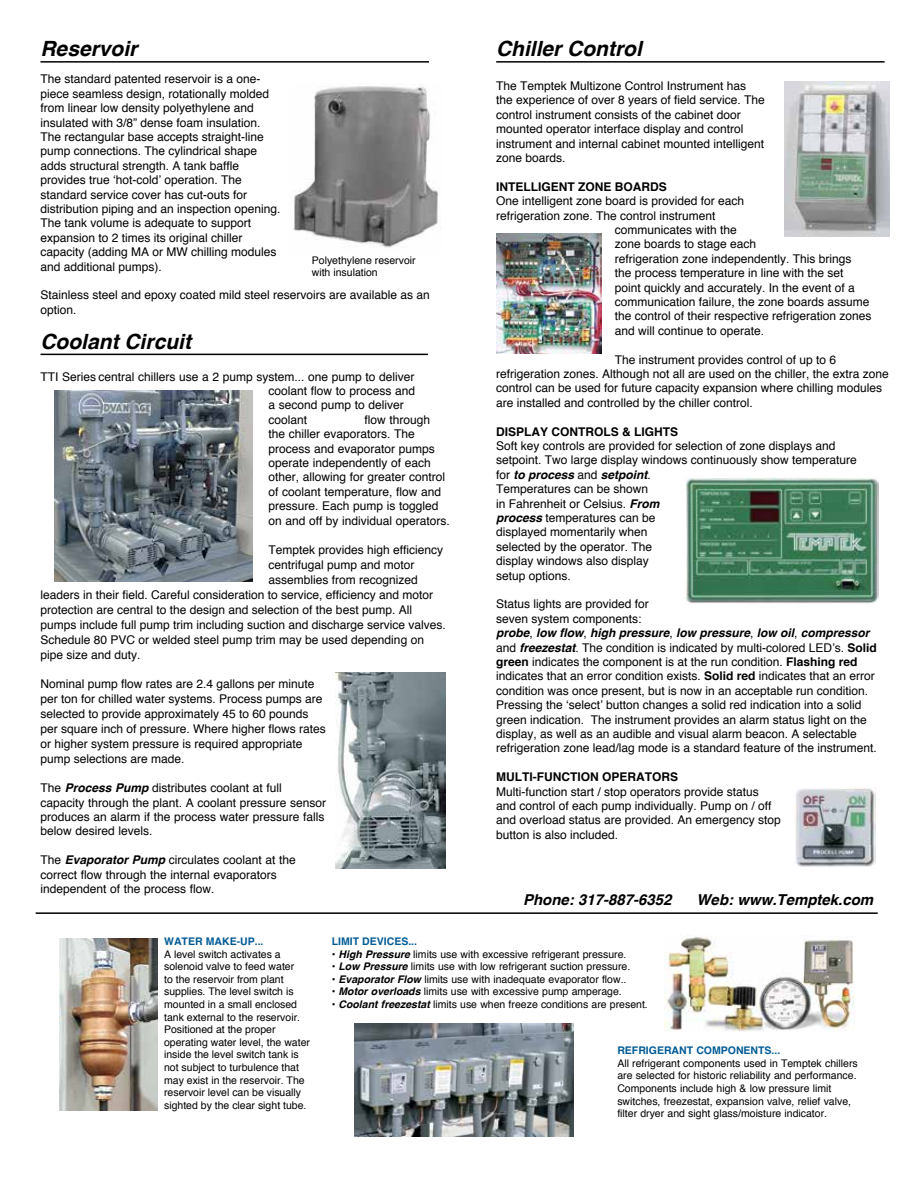
<style>
.page{position:relative;width:918px;height:1188px;background:#fff}
.page>*{position:absolute;margin:0;border:0;box-sizing:border-box;transform-origin:0 0}
.t1{font:italic 700 21px "Helvetica";color:#000}
.t2{font:italic 700 15px "Helvetica";color:#000}
.t3{font:12px/14.4px "Helvetica";color:#000}
.t4{font:700 12px "Helvetica";color:#000}
.t5{font:10.5px/12.6px "Helvetica";color:#000}
.t6{font:700 10.5px "Helvetica";color:#005b96}
.s1{font-weight:700;font-style:italic}
.s2{font-weight:700}
</style>
<div class="page">
<hr style="left:36px;top:912px;width:842px;height:2px;background:#000">
<hr style="left:40px;top:354px;width:388px;height:1px;background:#000">
<hr style="left:40px;top:61px;width:389px;height:2px;background:#000">
<img style="left:665px;top:936px;width:190px;height:95px">
<img style="left:55px;top:390px;width:197px;height:192px">
<img style="left:336px;top:673px;width:109px;height:196px">
<img style="left:354px;top:1024px;width:219px;height:112px">
<img style="left:293px;top:84px;width:145px;height:164px">
<hr style="left:496px;top:61px;width:389px;height:2px;background:#000">
<svg style="left:784px;top:81px;width:1px;height:156px"></svg>
<img style="left:785px;top:81px;width:104px;height:156px">
<svg style="left:496px;top:233px;width:106px;height:121px"></svg>
<img style="left:497px;top:233px;width:104px;height:120px">
<img style="left:686px;top:478px;width:192px;height:125px">
<img style="left:795px;top:788px;width:81px;height:79px">
<img style="left:59px;top:938px;width:98px;height:173px">
<h1 class="t1" style="left:40px;top:32px;width:98px">Reservoir</h1>
<p class="t3" style="left:40px;top:72px;width:242px">The standard patented reservoir is a one&shy;piece seamless design, rotationally molded from linear low density polyethylene and insulated with 3/8” dense foam insulation.<br>The rectangular base accepts straight-line pump connections. The cylindrical shape adds structural strength. A tank baffle provides true ‘hot-cold’ operation. The standard service cover has cut-outs for distribution piping and an inspection opening.<br>The tank volume is adequate to support expansion to 2 times its original chiller capacity (adding MA or MW chilling modules and additional pumps).</p>
<p class="t3" style="left:40px;top:288px;width:391px">Stainless steel and epoxy coated mild steel reservoirs are available as an option.</p>
<p class="t5" style="left:312px;top:254px;width:105px">Polyethylene reservoir with insulation</p>
<h1 class="t1" style="left:40px;top:324px;width:152px">Coolant Circuit</h1>
<p class="t3" style="left:269px;top:369px;width:148px;text-indent:-228px">TTI Series central chillers use a 2 pump system... one pump to deliver coolant flow to process and a second pump to deliver coolant</p>
<p class="t3" style="left:269px;top:413px;width:183px;text-indent:96px">flow through the chiller evaporators. The process and evaporator pumps operate independently of each other, allowing for greater control of coolant temperature, flow and pressure. Each pump is toggled on and off by individual operators.</p>
<p class="t3" style="left:269px;top:543px;width:176px">Temptek provides high efficiency</p>
<p class="t3" style="left:269px;top:558px;width:148px">centrifugal pump and motor</p>
<p class="t3" style="left:269px;top:573px;width:151px">assemblies from recognized</p>
<p class="t3" style="left:40px;top:588px;width:394px">leaders in their field. Careful consideration to service, efficiency and motor</p>
<p class="t3" style="left:40px;top:603px;width:373px">protection are central to the design and selection of the best pump--. All</p>
<p class="t3" style="left:40px;top:618px;width:407px">pumps include full pump trim including suction and discharge service valves.</p>
<p class="t3" style="left:40px;top:633px;width:385px">Schedule 80 PVC or welded steel pump trim may be used depending on</p>
<p class="t3" style="left:40px;top:648px;width:102px">pipe size and duty.</p>
<p class="t3" style="left:40px;top:677px;width:287px;line-height:15px">Nominal pump flow rates are 2.4 gallons per minute per ton for chilled water systems. Process pumps are selected to provide approximately 45 to 60 pounds per square inch of pressure. Where higher flows rates or higher system pressure is required appropriate pump selections are made.</p>
<p class="t3" style="left:40px;top:781px;width:287px">The <span class="s1">Process Pump</span> distributes coolant at full capacity through the plant. A coolant pressure sensor produces an alarm if the process water pressure falls below desired levels.</p>
<p class="t3" style="left:40px;top:853px;width:257px">The <span class="s1">Evaporator Pump</span> circulates coolant at the correct flow through the internal evaporators independent of the process flow.</p>
<h1 class="t1" style="left:496px;top:32px;width:147px">Chiller Control</h1>
<p class="t3" style="left:496px;top:79px;width:270px">The Temptek Multizone Control Instrument has the experience of over 8 years of field service. The control instrument consists of the cabinet door mounted operator interface display and control instrument and internal cabinet mounted intelligent zone boards.</p>
<p class="t4" style="left:496px;top:177px;width:172px">INTELLIGENT ZONE BOARDS</p>
<p class="t3" style="left:496px;top:194px;width:250px">One intelligent zone board is provided for each</p>
<p class="t3" style="left:496px;top:209px;width:221px">refrigeration zone. The control instrument</p>
<p class="t3" style="left:615px;top:223px;width:124px">communicates with the</p>
<p class="t3" style="left:615px;top:237px;width:143px">zone boards to stage each</p>
<p class="t3" style="left:615px;top:252px;width:238px">refrigeration zone independently. This brings</p>
<p class="t3" style="left:615px;top:266px;width:230px">the process temperature in line with the set</p>
<p class="t3" style="left:615px;top:281px;width:242px">point quickly and accurately. In the event of a</p>
<p class="t3" style="left:615px;top:295px;width:256px">communication failure, the zone boards assume</p>
<p class="t3" style="left:615px;top:309px;width:258px">the control of their respective refrigeration zones</p>
<p class="t3" style="left:615px;top:324px;width:151px">and will continue to operate.</p>
<p class="t3" style="left:496px;top:353px;width:394px;text-indent:119px">The instrument provides control of up to 6 refrigeration zones. Although not all are used on the chiller, the extra zone control can be used for future capacity expansion where chilling modules are installed and controlled by the chiller control.</p>
<p class="t4" style="left:496px;top:422px;width:184px">DISPLAY CONTROLS &amp; LIGHTS</p>
<p class="t3" style="left:496px;top:439px;width:362px">Soft key controls are provided for selection of zone displays and setpoint. Two large display windows continuously show temperature for <span class="s1">to process</span> and <span class="s1">setpoint</span>.<br>Temperatures can be shown<br>in Fahrenheit or Celsius. <span class="s1">From<br>process</span> temperatures can be<br>displayed momentarily when<br>selected by the operator. The<br>display windows also display<br>setup options.</p>
<p class="t3" style="left:496px;top:597px;width:382px">Status lights are provided for<br>seven system components:<br><span class="s1">probe</span>, <span class="s1">low flow</span>, <span class="s1">high pressure</span>, <span class="s1">low pressure</span>, <span class="s1">low oil</span>, <span class="s1">compressor </span>and <span class="s1">freezestat</span>. The condition is indicated by multi-colored LED’s. <span class="s2">Solid green</span> indicates the component is at the run condition. <span class="s2">Flashing red </span>indicates that an error condition exists. <span class="s2">Solid red</span> indicates that an error condition was once present, but is now in an acceptable run condition.<br>Pressing the ‘select’ button changes a solid red indication into a solid green indication. The instrument provides an alarm status light on the display, as well as an audible and visual alarm beacon. A selectable refrigeration zone lead/lag mode is a standard feature of the instrument.</p>
<p class="t4" style="left:496px;top:767px;width:183px">MULTI-FUNCTION OPERATORS</p>
<p class="t3" style="left:496px;top:785px;width:286px">Multi-function start / stop operators provide status and control of each pump individually. Pump on / off and overload status are provided. An emergency stop button is also included.</p>
<p class="t2" style="left:523px;top:887px;width:150px">Phone: 317-887-6352</p>
<p class="t2" style="left:697px;top:887px;width:178px">Web: www.Temptek.com</p>
<p class="t6" style="left:164px;top:933px;width:101px">WATER MAKE-UP...</p>
<p class="t5" style="left:164px;top:948px;width:147px">A level switch activates a solenoid valve to feed water<br>to the reservoir from plant supplies. The level switch is mounted in a small enclosed tank external to the reservoir.<br>Positioned at the proper operating water level, the water inside the level switch tank is not subject to turbulence that may exist in the reservoir. The reservoir level can be visually sighted by the clear sight tube.</p>
<p class="t6" style="left:332px;top:933px;width:87px">LIMIT DEVICES...</p>
<p class="t5" style="left:332px;top:948px;width:296px">• <span class="s1">High Pressure</span> limits use with excessive refrigerant pressure.</p>
<p class="t5" style="left:332px;top:961px;width:300px">• <span class="s1">Low Pressure</span> limits use with low refrigerant suction pressure.</p>
<p class="t5" style="left:332px;top:973px;width:296px">• <span class="s1">Evaporator Flow</span> limits use with inadequate evaporator flow..</p>
<p class="t5" style="left:332px;top:986px;width:292px">• <span class="s1">Motor overloads</span> limits use with excessive pump amperage.</p>
<p class="t5" style="left:332px;top:998px;width:318px">• <span class="s1">Coolant freezestat</span> limits use when freeze conditions are present.</p>
<p class="t6" style="left:617px;top:1042px;width:165px">REFRIGERANT COMPONENTS...</p>
<p class="t5" style="left:617px;top:1057px;width:242px">All refrigerant components used in Temptek chillers are selected for historic reliability and performance.<br>Components include high &amp; low pressure limit switches, freezestat, expansion valve, relief valve, filter dryer and sight glass/moisture indicator.</p>
</div>
